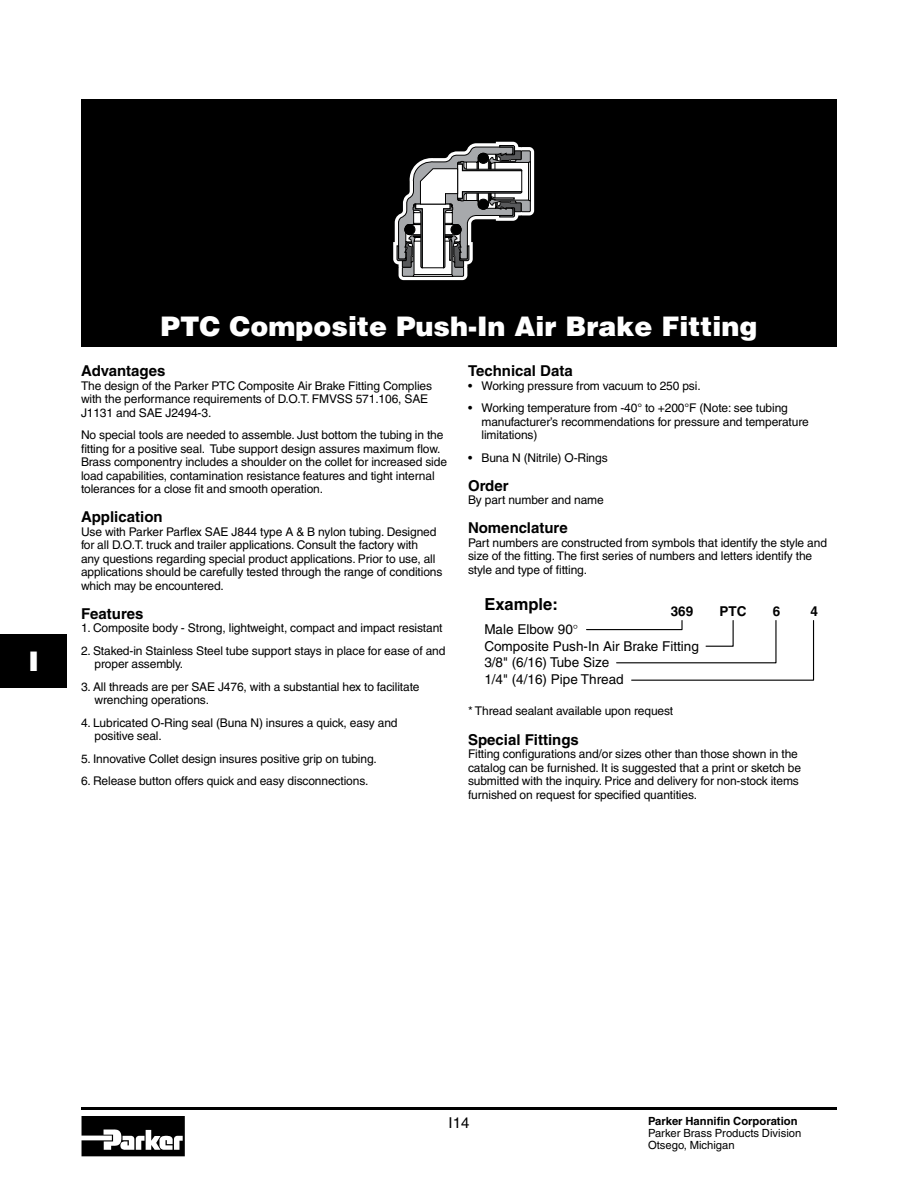
<style>
.page{position:relative;width:918px;height:1188px;background:#fff}
.page>*{position:absolute;margin:0;border:0;box-sizing:border-box;transform-origin:0 0}
.t1{font:900 27px "Helvetica";color:#fff}
.t2{font:700 16.65px "Helvetica";color:#000}
.t3{font:700 15px "Helvetica";color:#000}
.t4{font:15px "Helvetica";color:#000}
.t5{font:13.65px/16.6px "Helvetica";color:#000}
.t6{font:700 13.65px "Helvetica";color:#000}
.t7{font:12px/13.5px "Helvetica";letter-spacing:-.01em;color:#000}
.t8{font:11.25px/12px "Helvetica";color:#000}
.t9{font:700 11.25px "Helvetica";color:#000}
.s1{font-family:"Times"}
</style>
<div class="page">
<hr style="left:81px;top:1107px;width:756px;height:3px;background:#000">
<svg style="left:82px;top:1116px;width:103px;height:40px"></svg>
<div style="left:0;top:634px;width:68px;height:54px;background:#000"></div>
<div style="left:81px;top:99px;width:756px;height:247px;background:#000"></div>
<svg style="left:586px;top:620px;width:229px;height:61px"></svg>
<svg style="left:393px;top:142px;width:141px;height:138px"></svg>
<h1 class="t1" style="left:28px;top:644px;width:12px">I</h1>
<h1 class="t1" style="left:161px;top:308px;width:598px">PTC Composite Push-In Air Brake Fitting</h1>
<p class="t3" style="left:81px;top:362px;width:86px">Advantages</p>
<p class="t7" style="left:81px;top:379px;width:353px">The design of the Parker PTC Composite Air Brake Fitting Complies with the performance requirements of D.O.T. FMVSS 571.106, SAE<br>J1131 and SAE J2494-3.</p>
<p class="t7" style="left:81px;top:428px;width:368px">No special tools are needed to assemble. Just bottom the tubing in the fitting for a positive seal. Tube support design assures maximum flow.<br>Brass componentry includes a shoulder on the collet for increased side load capabilities, contamination resistance features and tight internal tolerances for a close fit and smooth operation.</p>
<p class="t3" style="left:81px;top:508px;width:83px">Application</p>
<p class="t7" style="left:81px;top:525px;width:363px">Use with Parker Parflex SAE J844 type A &amp; B nylon tubing. Designed for all D.O.T. truck and trailer applications. Consult the factory with<br>any questions regarding special product applications. Prior to use, all applications should be carefully tested through the range of conditions which may be encountered.</p>
<p class="t3" style="left:81px;top:604px;width:64px">Features</p>
<p class="t7" style="left:81px;top:621px;width:363px">1. Composite body - Strong, lightweight, compact and impact resistant</p>
<p class="t7" style="left:94px;top:644px;width:352px;text-indent:-14px">2. Staked-in Stainless Steel tube support stays in place for ease of and proper assembly.</p>
<p class="t7" style="left:94px;top:680px;width:327px;text-indent:-14px">3. All threads are per SAE J476, with a substantial hex to facilitate wrenching operations.</p>
<p class="t7" style="left:94px;top:716px;width:305px;text-indent:-14px">4. Lubricated O-Ring seal (Buna N) insures a quick, easy and positive seal.</p>
<p class="t7" style="left:81px;top:752px;width:297px">5. Innovative Collet design insures positive grip on tubing.</p>
<p class="t7" style="left:81px;top:774px;width:289px">6. Release button offers quick and easy disconnections.</p>
<p class="t3" style="left:468px;top:362px;width:106px">Technical Data</p>
<p class="t7" style="left:468px;top:379px;width:234px">• Working pressure from vacuum to 250 psi.</p>
<p class="t7" style="left:482px;top:401px;width:329px;text-indent:-14px">• Working temperature from -40° to +200°F (Note: see tubing manufacturer’s recommendations for pressure and temperature limitations)</p>
<p class="t7" style="left:468px;top:451px;width:141px">• Buna N (Nitrile) O-Rings</p>
<p class="t3" style="left:468px;top:476px;width:42px">Order</p>
<p class="t7" style="left:468px;top:493px;width:137px">By part number and name</p>
<p class="t3" style="left:468px;top:519px;width:101px">Nomenclature</p>
<p class="t7" style="left:468px;top:536px;width:361px">Part numbers are constructed from symbols that identify the style and size of the fitting. The first series of numbers and letters identify the style and type of fitting.</p>
<h2 class="t2" style="left:484px;top:594px;width:75px">Example:</h2>
<p class="t6" style="left:671px;top:603px;width:24px">369</p>
<p class="t6" style="left:720px;top:603px;width:29px">PTC</p>
<p class="t6" style="left:773px;top:603px;width:9px">6</p>
<p class="t6" style="left:811px;top:603px;width:9px">4</p>
<p class="t5" style="left:484px;top:621px;width:216px">Male Elbow 90<span class="s1">°<br></span>Composite Push-In Air Brake Fitting<br>3/8" (6/16) Tube Size<br>1/4" (4/16) Pipe Thread</p>
<p class="t7" style="left:468px;top:705px;width:207px">* Thread sealant available upon request</p>
<p class="t3" style="left:468px;top:730px;width:112px">Special Fittings</p>
<p class="t7" style="left:468px;top:747px;width:335px">Fitting configurations and/or sizes other than those shown in the catalog can be furnished. It is suggested that a print or sketch be submitted with the inquiry. Price and delivery for non-stock items furnished on request for specified quantities.</p>
<p class="t4" style="left:449px;top:1114px;width:22px">I14</p>
<p class="t9" style="left:648px;top:1114px;width:151px">Parker Hannifin Corporation</p>
<p class="t8" style="left:648px;top:1127px;width:155px">Parker Brass Products Division<br>Otsego, Michigan</p>
</div>
